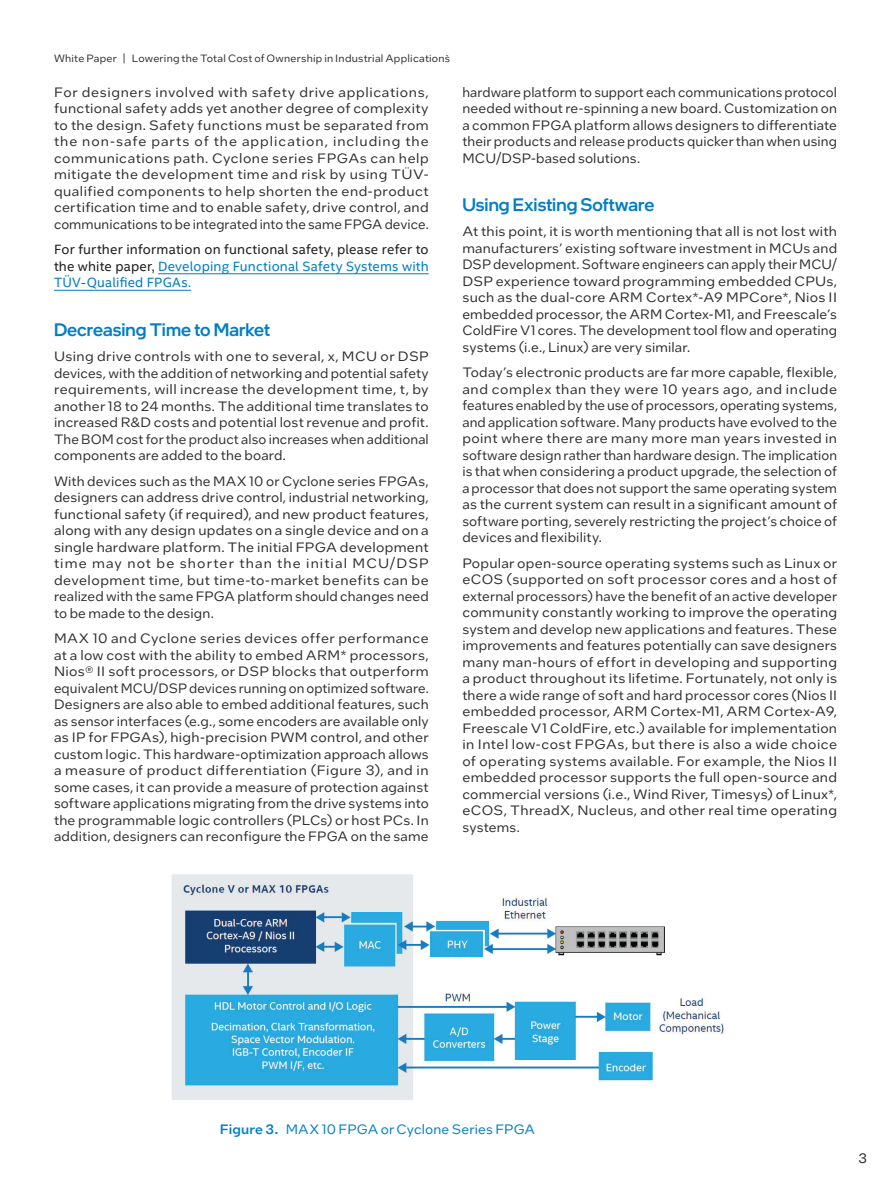
<style>
.page{position:relative;width:891px;height:1188px;background:#fff}
.page>*{position:absolute;margin:0;border:0;box-sizing:border-box;transform-origin:0 0}
.t1{font:500 18px "Intel One Display";color:#007ec5}
.t2{font:13.5px/16.5px "Intel One Text";letter-spacing:.01em;color:#2d2f2e;text-align:justify}
.t3{font:13.5px/16.5px "Intel Clear";letter-spacing:.015em;color:#231f20;text-align:justify}
.t4{font:13.5px "Intel One Text";letter-spacing:.01em;color:#007ec5}
.t5{font:13.5px "Intel One Text";color:#231f20}
.t6{font:10.5px "Intel One Text";letter-spacing:.02em;color:#2d2f2e}
.s1{color:#007ec5}
.s2{font-weight:500}
</style>
<div class="page">
<hr style="left:158px;top:273px;width:271px;height:1px;background:#007ec5">
<hr style="left:54px;top:290px;width:137px;height:1px;background:#007ec5">
<img style="left:171px;top:874px;width:554px;height:226px">
<p class="t6" style="left:54px;top:52px;width:398px">White Paper | Lowering the Total Cost of Ownership in Industrial Applications`</p>
<p class="t2" style="left:54px;top:83px;width:376px">For designers involved with safety drive applications, functional safety adds yet another degree of complexity to the design. Safety functions must be separated from the non-safe parts of the application, including the communications path. Cyclone series FPGAs can help mitigate the development time and risk by using TÜV&shy;qualified components to help shorten the end-product certification time and to enable safety, drive control, and communications to be integrated into the same FPGA device.</p>
<p class="t3" style="left:54px;top:241px;width:376px">For further information on functional safety, please refer to the white paper, <span class="s1">Developing Functional Safety Systems with TÜV-Qualified FPGAs.</span></p>
<h1 class="t1" style="left:54px;top:318px;width:218px">Decreasing Time to Market</h1>
<p class="t2" style="left:54px;top:348px;width:376px">Using drive controls with one to several, x, MCU or DSP devices, with the addition of networking and potential safety requirements, will increase the development time, t, by another 18 to 24 months. The additional time translates to increased R&amp;D costs and potential lost revenue and profit.<br>The BOM cost for the product also increases when additional components are added to the board.</p>
<p class="t2" style="left:54px;top:472px;width:376px">With devices such as the MAX 10 or Cyclone series FPGAs, designers can address drive control, industrial networking, functional safety (if required), and new product features, along with any design updates on a single device and on a single hardware platform. The initial FPGA development time may not be shorter than the initial MCU/DSP development time, but time-to-market benefits can be realized with the same FPGA platform should changes need to be made to the design.</p>
<p class="t2" style="left:54px;top:630px;width:376px">MAX 10 and Cyclone series devices offer performance at a low cost with the ability to embed ARM* processors, Nios® II soft processors, or DSP blocks that outperform equivalent MCU/DSP devices running on optimized software.<br>Designers are also able to embed additional features, such as sensor interfaces (e.g., some encoders are available only as IP for FPGAs), high-precision PWM control, and other custom logic. This hardware-optimization approach allows a measure of product differentiation (Figure 3), and in some cases, it can provide a measure of protection against software applications migrating from the drive systems into the programmable logic controllers (PLCs) or host PCs. In addition, designers can reconfigure the FPGA on the same</p>
<p class="t2" style="left:462px;top:83px;width:376px">hardware platform to support each communications protocol needed without re-spinning a new board. Customization on a common FPGA platform allows designers to differentiate their products and release products quicker than when using MCU/DSP-based solutions.</p>
<h1 class="t1" style="left:462px;top:193px;width:194px">Using Existing Software</h1>
<p class="t2" style="left:462px;top:223px;width:376px">At this point, it is worth mentioning that all is not lost with manufacturers’ existing software investment in MCUs and DSP development. Software engineers can apply their MCU/ DSP experience toward programming embedded CPUs, such as the dual-core ARM Cortex*-A9 MPCore*, Nios II embedded processor, the ARM Cortex-M1, and Freescale’s ColdFire V1 cores. The development tool flow and operating systems (i.e., Linux) are very similar.</p>
<p class="t2" style="left:462px;top:364px;width:376px">Today’s electronic products are far more capable, flexible, and complex than they were 10 years ago, and include features enabled by the use of processors, operating systems, and application software. Many products have evolved to the point where there are many more man years invested in software design rather than hardware design. The implication is that when considering a product upgrade, the selection of a processor that does not support the same operating system as the current system can result in a significant amount of software porting, severely restricting the project’s choice of devices and flexibility.</p>
<p class="t2" style="left:462px;top:554px;width:376px">Popular open-source operating systems such as Linux or eCOS (supported on soft processor cores and a host of external processors) have the benefit of an active developer community constantly working to improve the operating system and develop new applications and features. These improvements and features potentially can save designers many man-hours of effort in developing and supporting a product throughout its lifetime. Fortunately, not only is there a wide range of soft and hard processor cores (Nios II embedded processor, ARM Cortex-M1, ARM Cortex-A9, Freescale V1 ColdFire, etc.) available for implementation in Intel low-cost FPGAs, but there is also a wide choice of operating systems available. For example, the Nios II embedded processor supports the full open-source and commercial versions (i.e., Wind River, Timesys) of Linux*, eCOS, ThreadX, Nucleus, and other real time operating systems.</p>
<p class="t4" style="left:220px;top:1120px;width:317px"><span class="s2">Figure 3.</span> MAX 10 FPGA or Cyclone Series FPGA</p>
<p class="t5" style="left:858px;top:1150px;width:10px">3</p>
</div>
